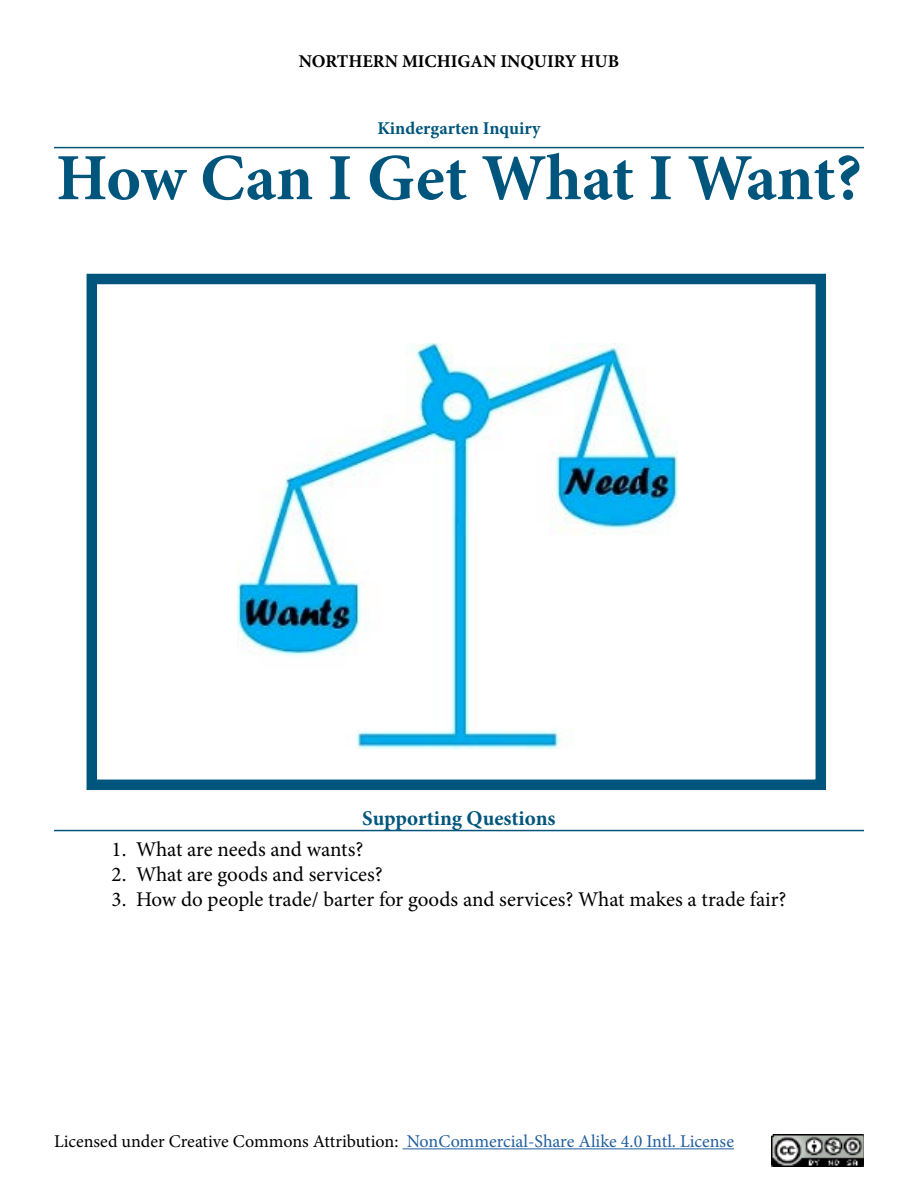
<style>
.page{position:relative;width:918px;height:1188px;background:#fff}
.page>*{position:absolute;margin:0;border:0;box-sizing:border-box;transform-origin:0 0}
.t1{font:700 66px "Minion Pro";letter-spacing:-.005em;color:#00557c}
.t2{font:21px "Minion Pro";color:#000}
.t3{font:700 21px "Minion Pro";letter-spacing:-.005em;color:#00557c}
.t4{font:18px "Minion Pro";color:#000}
.t5{font:700 18px "Minion Pro";color:#000}
.t6{font:700 18px "Minion Pro";color:#00557c}
.s1{color:#215e9e}
</style>
<div class="page">
<img style="left:772px;top:1134px;width:92px;height:33px">
<hr style="left:403px;top:1148px;width:331px;height:1px;background:#215e9e">
<hr style="left:54px;top:147px;width:810px;height:1px;background:#00557c">
<div style="left:87px;top:274px;width:739px;height:516px;border:10px solid #00557c"></div>
<img style="left:238px;top:344px;width:439px;height:405px">
<hr style="left:54px;top:830px;width:810px;height:1px;background:#00557c">
<p class="t5" style="left:299px;top:49px;width:322px">NORTHERN MICHIGAN INQUIRY HUB</p>
<p class="t6" style="left:377px;top:115px;width:165px">Kindergarten Inquiry</p>
<h1 class="t1" style="left:56px;top:132px;width:807px">How Can I Get What I Want?</h1>
<p class="t3" style="left:362px;top:804px;width:195px">Supporting Questions</p>
<p class="t2" style="left:112px;top:835px;width:253px">1. What are needs and wants?</p>
<p class="t2" style="left:112px;top:860px;width:273px">2. What are goods and services?</p>
<p class="t2" style="left:112px;top:885px;width:676px">3. How do people trade/ barter for goods and services? What makes a trade fair?</p>
<p class="t4" style="left:54px;top:1129px;width:682px">Licensed under Creative Commons Attribution: <span class="s1">NonCommercial-Share Alike 4.0 Intl. License</span></p>
</div>
